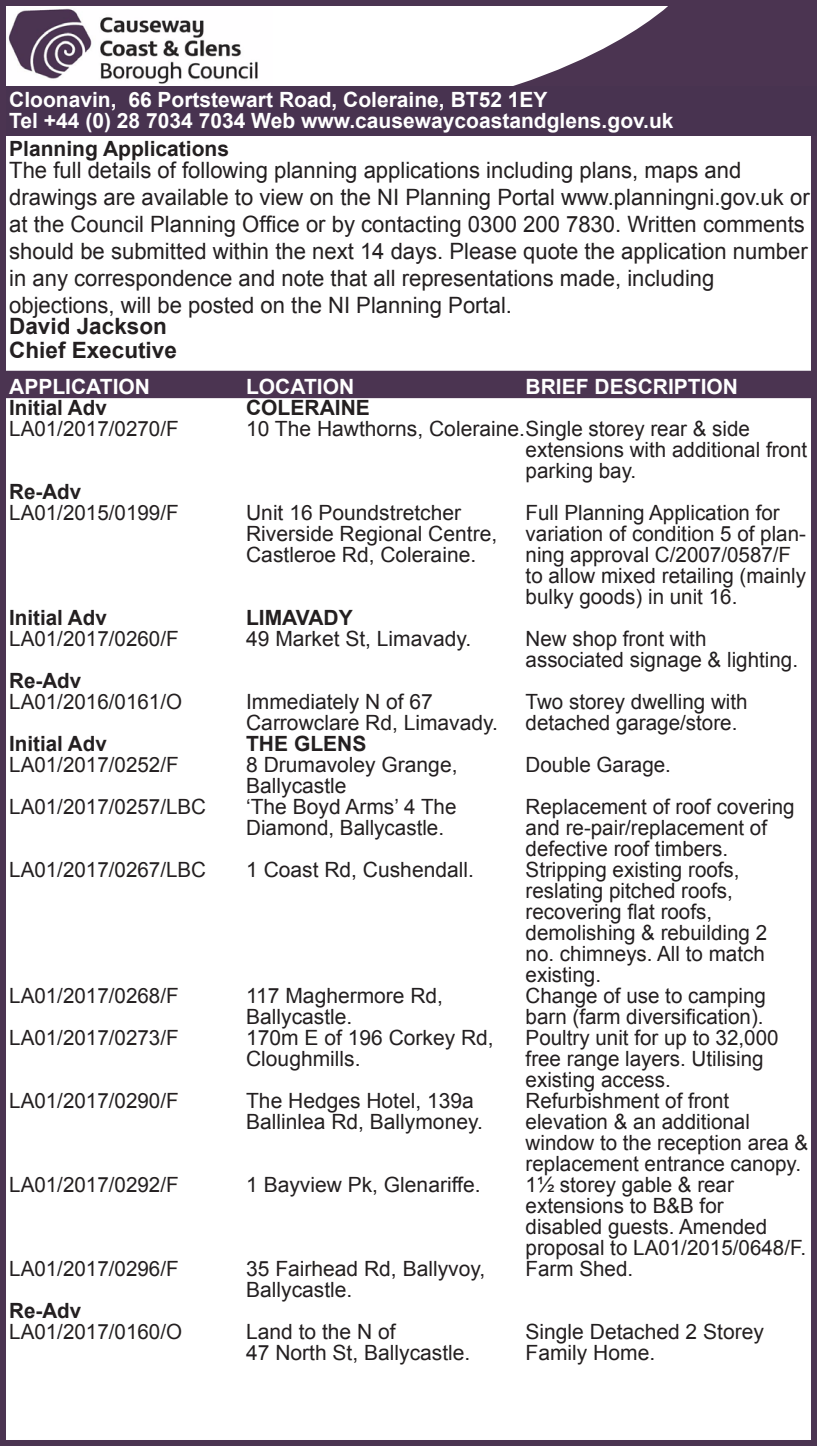
<style>
.page{position:relative;width:817px;height:1446px;background:#fff}
.page>*{position:absolute;margin:0;border:0;box-sizing:border-box;transform-origin:0 0}
.t1{font:22.5px/27px "Arial";color:#231f20}
.t2{font:700 22.5px "Arial";color:#231f20}
.t3{font:21px/21px "Arial";color:#231f20}
.t4{font:700 21px "Arial";color:#fff}
.t5{font:700 21px "Arial";color:#231f20}
</style>
<div class="page">
<img style="left:7px;top:8px;width:61px;height:79px">
<div style="left:0;top:0;width:816px;height:1446px;border:6px solid #4b3451"></div>
<svg style="left:68px;top:0;width:744px;height:148px"></svg>
<div style="left:6px;top:87px;width:810px;height:49px;background:#483350"></div>
<div style="left:2px;top:371px;width:810px;height:26px;background:#4b3451"></div>
<div style="left:1px;top:371px;width:812px;height:27px;border:2px solid #4b3451"></div>
<p class="t4" style="left:9px;top:85px;width:539px">Cloonavin, 66 Portstewart Road, Coleraine, BT52 1EY</p>
<p class="t4" style="left:9px;top:106px;width:665px">Tel +44 (0) 28 7034 7034 Web www.causewaycoastandglens.gov.uk</p>
<p class="t5" style="left:9px;top:134px;width:221px">Planning Applications</p>
<p class="t1" style="left:9px;top:157px;width:733px">The full details of following planning applications including plans, maps and</p>
<p class="t1" style="left:9px;top:184px;width:801px">drawings are available to view on the NI Planning Portal www.planningni.gov.uk or at the Council Planning Office or by contacting 0300 200 7830. Written comments should be submitted within the next 14 days. Please quote the application number in any correspondence and note that all representations made, including</p>
<p class="t1" style="left:9px;top:292px;width:504px">objections, will be posted on the NI Planning Portal.</p>
<p class="t2" style="left:9px;top:311px;width:159px">David Jackson</p>
<p class="t2" style="left:9px;top:335px;width:169px">Chief Executive</p>
<p class="t4" style="left:9px;top:372px;width:142px">APPLICATION</p>
<p class="t5" style="left:9px;top:393px;width:99px">Initial Adv</p>
<p class="t3" style="left:9px;top:418px;width:171px">LA01/2017/0270/F</p>
<p class="t4" style="left:246px;top:372px;width:110px">LOCATION</p>
<p class="t5" style="left:246px;top:393px;width:125px">COLERAINE</p>
<p class="t3" style="left:246px;top:418px;width:505px">10 The Hawthorns, Coleraine.Single storey rear &amp; side</p>
<p class="t4" style="left:525px;top:372px;width:214px">BRIEF DESCRIPTION</p>
<p class="t3" style="left:525px;top:439px;width:283px">extensions with additional front parking bay.</p>
<p class="t3" style="left:525px;top:502px;width:282px">Full Planning Application for variation of condition 5 of plan&shy;ning approval C/2007/0587/F to allow mixed retailing (mainly bulky goods) in unit 16.</p>
<p class="t3" style="left:525px;top:628px;width:182px">New shop front with</p>
<p class="t3" style="left:525px;top:649px;width:274px">associated signage &amp; lighting.</p>
<p class="t3" style="left:525px;top:691px;width:223px">Two storey dwelling with detached garage/store.</p>
<p class="t3" style="left:525px;top:754px;width:147px">Double Garage.</p>
<p class="t3" style="left:525px;top:796px;width:270px">Replacement of roof covering and re-pair/replacement of defective roof timbers.</p>
<p class="t3" style="left:525px;top:859px;width:215px">Stripping existing roofs,</p>
<p class="t3" style="left:525px;top:880px;width:209px">reslating pitched roofs,</p>
<p class="t3" style="left:525px;top:901px;width:188px">recovering flat roofs,</p>
<p class="t3" style="left:525px;top:922px;width:243px;text-align:justify">demolishing &amp; rebuilding 2 no. chimneys. All to match existing.</p>
<p class="t3" style="left:525px;top:985px;width:242px">Change of use to camping barn (farm diversification).</p>
<p class="t3" style="left:525px;top:1027px;width:254px">Poultry unit for up to 32,000 free range layers. Utilising existing access.</p>
<p class="t3" style="left:525px;top:1090px;width:205px">Refurbishment of front</p>
<p class="t3" style="left:525px;top:1111px;width:226px">elevation &amp; an additional</p>
<p class="t3" style="left:525px;top:1132px;width:284px">window to the reception area &amp; replacement entrance canopy.</p>
<p class="t3" style="left:525px;top:1174px;width:210px">1½ storey gable &amp; rear</p>
<p class="t3" style="left:525px;top:1195px;width:199px">extensions to B&amp;B for</p>
<p class="t3" style="left:525px;top:1216px;width:243px">disabled guests. Amended</p>
<p class="t3" style="left:525px;top:1237px;width:282px">proposal to LA01/2015/0648/F.</p>
<p class="t3" style="left:525px;top:1258px;width:109px">Farm Shed.</p>
<p class="t5" style="left:9px;top:477px;width:74px">Re-Adv</p>
<p class="t3" style="left:9px;top:502px;width:171px">LA01/2015/0199/F</p>
<p class="t3" style="left:246px;top:502px;width:216px">Unit 16 Poundstretcher</p>
<p class="t3" style="left:246px;top:523px;width:252px">Riverside Regional Centre,</p>
<p class="t3" style="left:246px;top:544px;width:231px">Castleroe Rd, Coleraine.</p>
<p class="t5" style="left:9px;top:603px;width:99px">Initial Adv</p>
<p class="t3" style="left:9px;top:628px;width:171px">LA01/2017/0260/F</p>
<p class="t5" style="left:9px;top:666px;width:74px">Re-Adv</p>
<p class="t3" style="left:9px;top:691px;width:174px">LA01/2016/0161/O</p>
<p class="t5" style="left:9px;top:729px;width:99px">Initial Adv</p>
<p class="t3" style="left:9px;top:754px;width:171px">LA01/2017/0252/F</p>
<p class="t3" style="left:9px;top:796px;width:198px">LA01/2017/0257/LBC</p>
<p class="t5" style="left:246px;top:603px;width:108px">LIMAVADY</p>
<p class="t3" style="left:246px;top:628px;width:226px">49 Market St, Limavady.</p>
<p class="t3" style="left:246px;top:691px;width:188px">Immediately N of 67</p>
<p class="t3" style="left:246px;top:712px;width:253px">Carrowclare Rd, Limavady.</p>
<p class="t5" style="left:246px;top:729px;width:122px">THE GLENS</p>
<p class="t3" style="left:246px;top:754px;width:213px">8 Drumavoley Grange,</p>
<p class="t3" style="left:246px;top:775px;width:102px">Ballycastle</p>
<p class="t3" style="left:246px;top:796px;width:212px">‘The Boyd Arms’ 4 The</p>
<p class="t3" style="left:246px;top:817px;width:199px">Diamond, Ballycastle.</p>
<p class="t3" style="left:246px;top:859px;width:229px">1 Coast Rd, Cushendall.</p>
<p class="t3" style="left:9px;top:859px;width:198px">LA01/2017/0267/LBC</p>
<p class="t3" style="left:9px;top:985px;width:171px">LA01/2017/0268/F</p>
<p class="t3" style="left:9px;top:1027px;width:171px">LA01/2017/0273/F</p>
<p class="t3" style="left:246px;top:985px;width:198px">117 Maghermore Rd,</p>
<p class="t3" style="left:246px;top:1006px;width:108px">Ballycastle.</p>
<p class="t3" style="left:246px;top:1027px;width:249px">170m E of 196 Corkey Rd,<br>Cloughmills.</p>
<p class="t3" style="left:246px;top:1090px;width:238px">The Hedges Hotel, 139a<br>Ballinlea Rd, Ballymoney.</p>
<p class="t3" style="left:9px;top:1090px;width:171px">LA01/2017/0290/F</p>
<p class="t3" style="left:9px;top:1174px;width:171px">LA01/2017/0292/F</p>
<p class="t3" style="left:246px;top:1174px;width:236px">1 Bayview Pk, Glenariffe.</p>
<p class="t3" style="left:9px;top:1258px;width:171px">LA01/2017/0296/F</p>
<p class="t5" style="left:9px;top:1296px;width:74px">Re-Adv</p>
<p class="t3" style="left:9px;top:1321px;width:174px">LA01/2017/0160/O</p>
<p class="t3" style="left:246px;top:1258px;width:240px">35 Fairhead Rd, Ballyvoy,<br>Ballycastle.</p>
<p class="t3" style="left:246px;top:1321px;width:151px">Land to the N of</p>
<p class="t3" style="left:246px;top:1342px;width:226px">47 North St, Ballycastle.</p>
<p class="t3" style="left:525px;top:1321px;width:240px">Single Detached 2 Storey<br>Family Home.</p>
</div>
